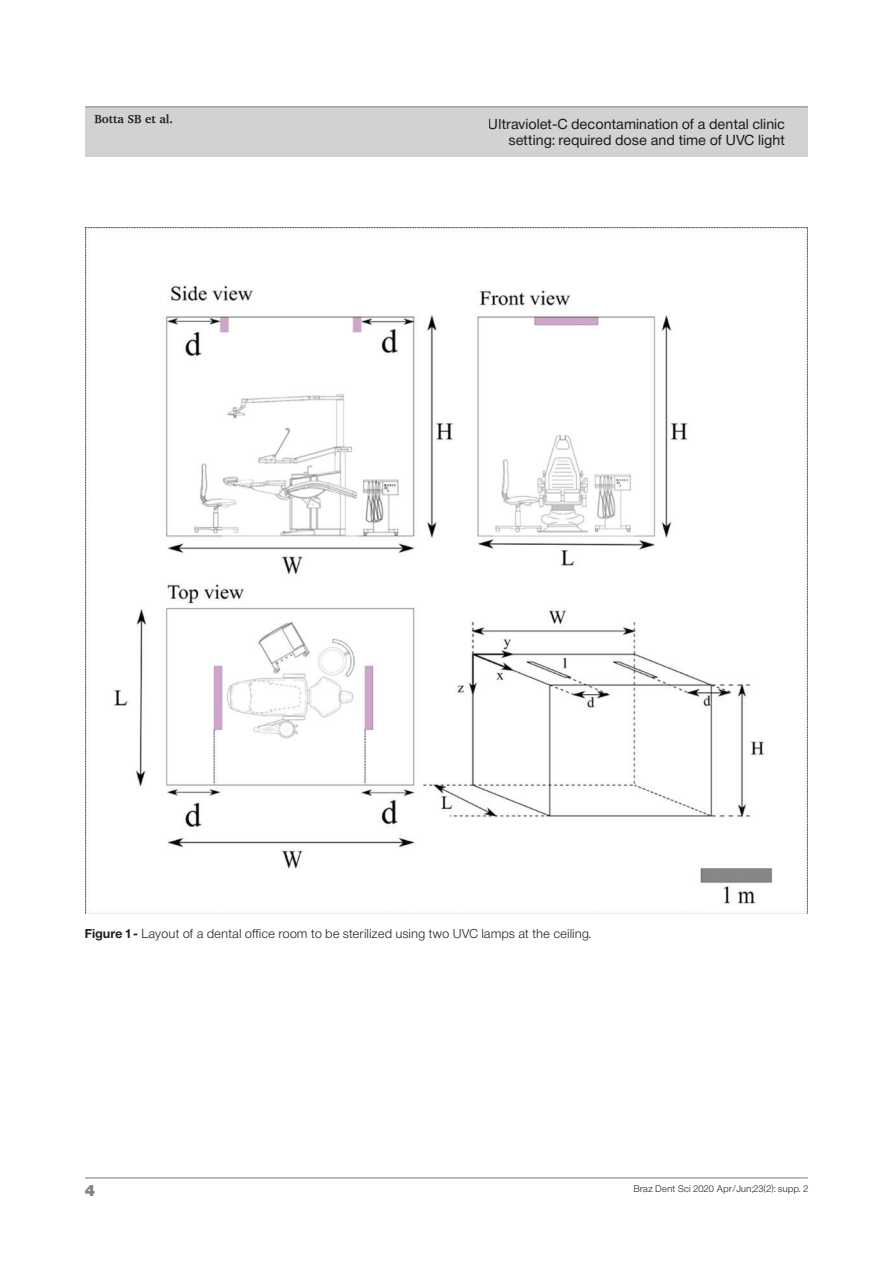
<style>
.page{position:relative;width:893px;height:1263px;background:#fff}
.page>*{position:absolute;margin:0;border:0;box-sizing:border-box;transform-origin:0 0}
.t1{font:15px "Sh Europa Nr 2 Ultra";color:#808285}
.t2{font:13.5px/16.2px "Sh Europa Nr 2";letter-spacing:.05em;color:#231f20;text-align:right}
.t3{font:12px "Sh Europa Nr 2 Light";letter-spacing:.05em;color:#231f20}
.t4{font:700 12px "Charter";color:#231f20}
.t5{font:9px "Sh Europa Nr 2 Light";letter-spacing:.05em;color:#231f20}
.s1{font-family:"Sh Europa Nr 2";font-weight:700}
</style>
<div class="page">
<div style="left:85px;top:107px;width:723px;height:50px;background:#d1d2d4"></div>
<hr style="left:85px;top:106px;width:723px;height:1px;background:#808285">
<hr style="left:85px;top:1177px;width:723px;height:1px;background:#808285">
<img style="left:85px;top:227px;width:723px;height:687px">
<p class="t4" style="left:94px;top:111px;width:80px">Botta SB et al.</p>
<p class="t2" style="left:489px;top:116px;width:297px">Ultraviolet-C decontamination of a dental clinic setting: required dose and time of UVC light</p>
<p class="t3" style="left:85px;top:927px;width:507px"><span class="s1">Figure 1 -</span> Layout of a dental office room to be sterilized using two UVC lamps at the ceiling.</p>
<p class="t1" style="left:85px;top:1182px;width:11px">4</p>
<p class="t5" style="left:634px;top:1183px;width:175px">Braz Dent Sci 2020 Apr/Jun;23(2): supp. 2</p>
</div>
